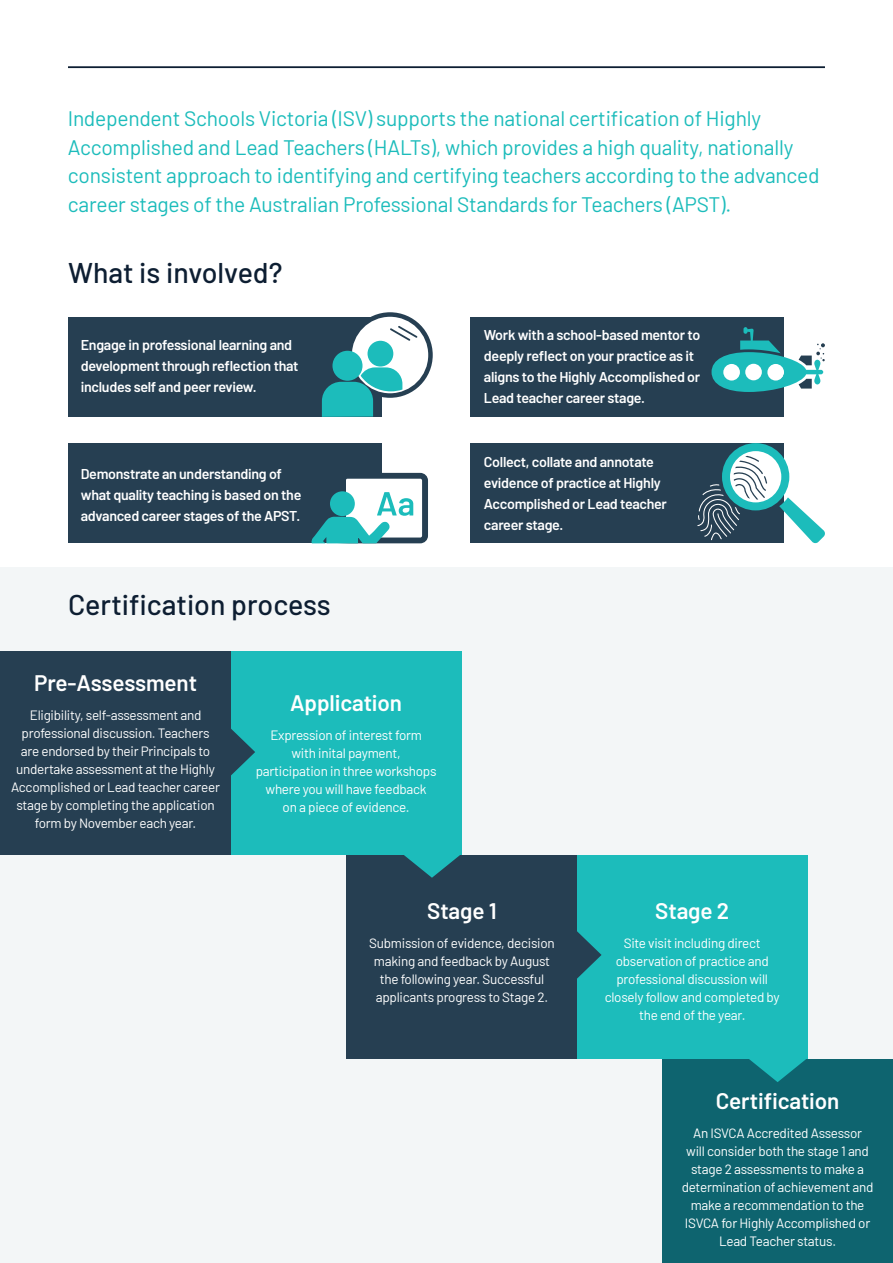
<style>
.page{position:relative;width:893px;height:1263px;background:#fff}
.page>*{position:absolute;margin:0;border:0;box-sizing:border-box;transform-origin:0 0}
.t1{font:500 28.5px "Barlow";color:#0d1e32}
.Body_copy{font:600 22.5px "Barlow";letter-spacing:-.005em;color:#fff}
.Quote_copy_white{font:21px/28.5px "Barlow";letter-spacing:-.01em;color:#1cbcbb}
.Table_heading_white{font:600 14.25px/21px "Barlow";letter-spacing:-.02em;color:#fff}
.Body_copy-2{font:13.5px/18px "Barlow";letter-spacing:-.02em;color:#fff;text-align:center}
</style>
<div class="page">
<div style="left:0;top:568px;width:893px;height:695px;background:#f3f6f7"></div>
<div style="left:470px;top:317px;width:314px;height:100px;background:#263f52"></div>
<div style="left:68px;top:443px;width:314px;height:100px;background:#263f52"></div>
<div style="left:470px;top:443px;width:314px;height:100px;background:#263f52"></div>
<div style="left:0;top:651px;width:231px;height:204px;background:#263f52"></div>
<hr style="left:68px;top:67px;width:757px;height:1px;background:#0d1e32">
<div style="left:231px;top:651px;width:231px;height:204px;background:#1cbcbb"></div>
<div style="left:346px;top:855px;width:231px;height:204px;background:#263f52"></div>
<div style="left:577px;top:855px;width:231px;height:204px;background:#1cbcbb"></div>
<div style="left:662px;top:1059px;width:231px;height:204px;background:#0e646f"></div>
<svg style="left:404px;top:855px;width:56px;height:23px"></svg>
<svg style="left:231px;top:729px;width:24px;height:47px"></svg>
<svg style="left:749px;top:1059px;width:57px;height:23px"></svg>
<svg style="left:577px;top:931px;width:24px;height:48px"></svg>
<svg style="left:697px;top:443px;width:128px;height:101px"></svg>
<div style="left:68px;top:317px;width:314px;height:100px;background:#263f52"></div>
<svg style="left:711px;top:327px;width:114px;height:65px"></svg>
<svg style="left:322px;top:312px;width:111px;height:105px"></svg>
<svg style="left:311px;top:473px;width:117px;height:70px"></svg>
<div style="left:330px;top:491px;width:25px;height:25px;background:#1cbcbb;border-radius:50%"></div>
<p class="Quote_copy_white" style="left:68px;top:103px;width:753px">Independent Schools Victoria (ISV) supports the national certification of Highly Accomplished and Lead Teachers (HALTs), which provides a high quality, nationally consistent approach to identifying and certifying teachers according to the advanced career stages of the Australian Professional Standards for Teachers (APST).</p>
<p class="t1" style="left:68px;top:252px;width:216px">What is involved?</p>
<p class="Table_heading_white" style="left:81px;top:333px;width:219px">Engage in professional learning and development through reflection that includes self and peer review.</p>
<p class="Table_heading_white" style="left:484px;top:324px;width:218px">Work with a school-based mentor to deeply reflect on your practice as it aligns to the Highly Accomplished or Lead teacher career stage.</p>
<p class="Table_heading_white" style="left:81px;top:462px;width:222px">Demonstrate an understanding of what quality teaching is based on the advanced career stages of the APST.</p>
<p class="t1" style="left:68px;top:584px;width:264px">Certification process</p>
<p class="Body_copy" style="left:34px;top:666px;width:164px">Pre-Assessment</p>
<p class="Body_copy-2" style="left:11px;top:705px;width:210px">Eligibility, self-assessment and professional discussion. Teachers are endorsed by their Principals to undertake assessment at the Highly Accomplished or Lead teacher career stage by completing the application form by November each year.</p>
<p class="Body_copy" style="left:290px;top:687px;width:114px">Application</p>
<p class="Body_copy-2" style="left:256px;top:725px;width:182px">Expression of interest form<br>with inital payment, participation in three workshops where you will have feedback<br>on a piece of evidence.</p>
<p class="Table_heading_white" style="left:484px;top:450px;width:185px">Collect, collate and annotate evidence of practice at Highly<br>Accomplished or Lead teacher career stage.</p>
<p class="Body_copy" style="left:427px;top:894px;width:71px">Stage 1</p>
<p class="Body_copy-2" style="left:369px;top:933px;width:187px">Submission of evidence, decision making and feedback by August the following year. Successful applicants progress to Stage 2.</p>
<p class="Body_copy" style="left:655px;top:894px;width:76px">Stage 2</p>
<p class="Body_copy-2" style="left:605px;top:933px;width:177px">Site visit including direct observation of practice and professional discussion will closely follow and completed by the end of the year.</p>
<p class="Body_copy" style="left:716px;top:1084px;width:125px">Certification</p>
<p class="Body_copy-2" style="left:682px;top:1123px;width:193px">An ISVCA Accredited Assessor<br>will consider both the stage 1 and stage 2 assessments to make a determination of achievement and make a recommendation to the<br>ISVCA for Highly Accomplished or<br>Lead Teacher status.</p>
</div>
